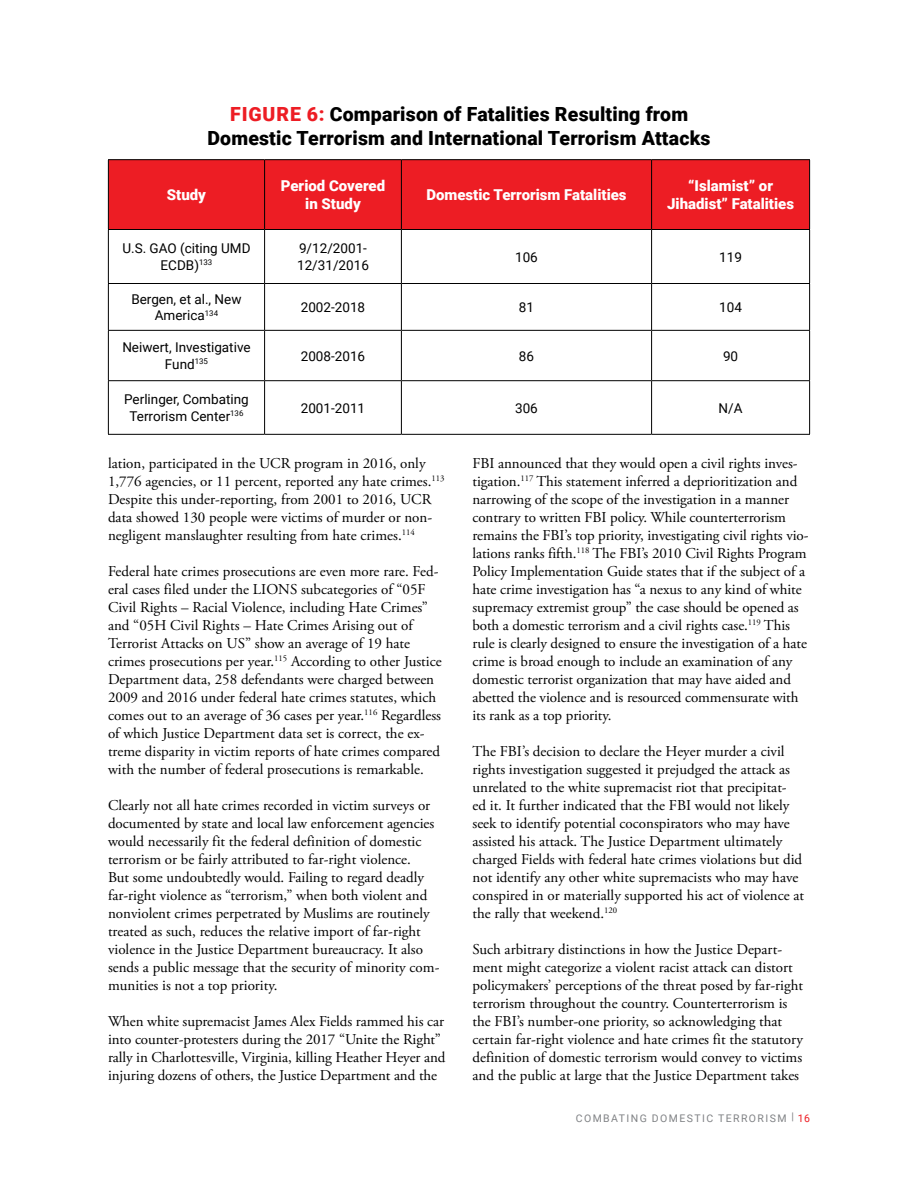
<style>
.page{position:relative;width:918px;height:1188px;background:#fff}
.page>*{position:absolute;margin:0;border:0;box-sizing:border-box;transform-origin:0 0}
.t1{font:900 19.5px/23.4px "Roboto";letter-spacing:.01em;color:#000;text-align:center}
.t2{font:15px/18px "Adobe Garamond Pro";letter-spacing:-.005em;color:#000}
.t3{font:15px/18px "Adobe Garamond Pro";letter-spacing:-.08em;color:#000}
.t4{font:900 15px/18px "Roboto";color:#fff;text-align:center}
.t5{font:13.5px/16.5px "Roboto";color:#000;text-align:center}
.t6{font:10.5px "Roboto";letter-spacing:.135em;color:#808285}
.s1{color:#ed1d24}
</style>
<div class="page">
<div style="left:109px;top:160px;width:700px;height:69px;background:#ed1d24"></div>
<hr style="left:108px;top:159px;width:157px;height:1px;background:#000">
<hr style="left:108px;top:160px;width:1px;height:69px;background:#000">
<hr style="left:265px;top:159px;width:136px;height:1px;background:#000">
<hr style="left:264px;top:160px;width:1px;height:69px;background:#000">
<hr style="left:401px;top:159px;width:251px;height:1px;background:#000">
<hr style="left:401px;top:160px;width:1px;height:69px;background:#000">
<hr style="left:652px;top:159px;width:158px;height:1px;background:#000">
<hr style="left:651px;top:160px;width:1px;height:69px;background:#000">
<hr style="left:809px;top:160px;width:1px;height:69px;background:#000">
<hr style="left:108px;top:229px;width:157px;height:1px;background:#000">
<hr style="left:108px;top:230px;width:1px;height:53px;background:#000">
<hr style="left:265px;top:229px;width:136px;height:1px;background:#000">
<hr style="left:264px;top:230px;width:1px;height:53px;background:#000">
<hr style="left:401px;top:229px;width:251px;height:1px;background:#000">
<hr style="left:401px;top:230px;width:1px;height:53px;background:#000">
<hr style="left:652px;top:229px;width:158px;height:1px;background:#000">
<hr style="left:651px;top:230px;width:1px;height:53px;background:#000">
<hr style="left:809px;top:230px;width:1px;height:53px;background:#000">
<hr style="left:108px;top:283px;width:157px;height:1px;background:#000">
<hr style="left:108px;top:284px;width:1px;height:46px;background:#000">
<hr style="left:265px;top:283px;width:136px;height:1px;background:#000">
<hr style="left:264px;top:284px;width:1px;height:46px;background:#000">
<hr style="left:401px;top:283px;width:251px;height:1px;background:#000">
<hr style="left:401px;top:284px;width:1px;height:46px;background:#000">
<hr style="left:652px;top:283px;width:158px;height:1px;background:#000">
<hr style="left:651px;top:284px;width:1px;height:46px;background:#000">
<hr style="left:809px;top:284px;width:1px;height:46px;background:#000">
<hr style="left:108px;top:330px;width:157px;height:1px;background:#000">
<hr style="left:108px;top:331px;width:1px;height:49px;background:#000">
<hr style="left:265px;top:330px;width:136px;height:1px;background:#000">
<hr style="left:264px;top:331px;width:1px;height:49px;background:#000">
<hr style="left:401px;top:330px;width:251px;height:1px;background:#000">
<hr style="left:401px;top:331px;width:1px;height:49px;background:#000">
<hr style="left:652px;top:330px;width:158px;height:1px;background:#000">
<hr style="left:651px;top:331px;width:1px;height:49px;background:#000">
<hr style="left:809px;top:331px;width:1px;height:49px;background:#000">
<hr style="left:108px;top:380px;width:157px;height:1px;background:#000">
<hr style="left:108px;top:381px;width:1px;height:53px;background:#000">
<hr style="left:265px;top:380px;width:136px;height:1px;background:#000">
<hr style="left:264px;top:381px;width:1px;height:53px;background:#000">
<hr style="left:401px;top:380px;width:251px;height:1px;background:#000">
<hr style="left:401px;top:381px;width:1px;height:53px;background:#000">
<hr style="left:652px;top:380px;width:158px;height:1px;background:#000">
<hr style="left:651px;top:381px;width:1px;height:53px;background:#000">
<hr style="left:809px;top:381px;width:1px;height:53px;background:#000">
<hr style="left:108px;top:434px;width:157px;height:1px;background:#000">
<hr style="left:265px;top:434px;width:136px;height:1px;background:#000">
<hr style="left:401px;top:434px;width:251px;height:1px;background:#000">
<hr style="left:652px;top:434px;width:158px;height:1px;background:#000">
<h1 class="t1" style="left:207px;top:102px;width:505px"><span class="s1">FIGURE 6:</span> Comparison of Fatalities Resulting from<br>Domestic Terrorism and International Terrorism Attacks</h1>
<p class="t4" style="left:167px;top:185px;width:41px">Study</p>
<p class="t4" style="left:281px;top:176px;width:106px">Period Covered in Study</p>
<p class="t4" style="left:426px;top:185px;width:202px">Domestic Terrorism Fatalities</p>
<p class="t4" style="left:667px;top:176px;width:128px">“Islamist” or<br>Jihadist” Fatalities</p>
<p class="t5" style="left:122px;top:240px;width:130px">U.S. GAO (citing UMD<br>ECDB)<sup>133</sup></p>
<p class="t5" style="left:297px;top:240px;width:73px;text-align:left">9/12/2001-<br>12/31/2016</p>
<p class="t5" style="left:515px;top:248px;width:24px">106</p>
<p class="t5" style="left:719px;top:248px;width:24px">119</p>
<p class="t5" style="left:131px;top:290px;width:112px">Bergen, et al., New<br>America<sup>134</sup></p>
<p class="t5" style="left:301px;top:298px;width:66px">2002-2018</p>
<p class="t5" style="left:519px;top:298px;width:17px">81</p>
<p class="t5" style="left:719px;top:298px;width:24px">104</p>
<p class="t5" style="left:122px;top:339px;width:130px">Neiwert, Investigative<br>Fund<sup>135</sup></p>
<p class="t5" style="left:301px;top:347px;width:66px">2008-2016</p>
<p class="t5" style="left:519px;top:347px;width:17px">86</p>
<p class="t5" style="left:723px;top:347px;width:17px">90</p>
<p class="t5" style="left:124px;top:391px;width:126px">Perlinger, Combating<br>Terrorism Center<sup>136</sup></p>
<p class="t5" style="left:301px;top:399px;width:66px">2001-2011</p>
<p class="t5" style="left:515px;top:399px;width:24px">306</p>
<p class="t5" style="left:719px;top:399px;width:25px">N/A</p>
<p class="t2" style="left:108px;top:455px;width:338px">lation, participated in the UCR program in 2016, only 1,776 agencies, or 11 percent, reported any hate crimes.<sup>113<br></sup>Despite this under-reporting, from 2001 to 2016, UCR data showed 130 people were victims of murder or non&shy;negligent manslaughter resulting from hate crimes.<sup>114</sup></p>
<p class="t2" style="left:108px;top:563px;width:335px">Federal hate crimes prosecutions are even more rare. Fed&shy;eral cases filed under the LIONS subcategories of “05F Civil Rights – Racial Violence, including Hate Crimes” and “05H Civil Rights – Hate Crimes Arising out of Terrorist Attacks on US” show an average of 19 hate crimes prosecutions per year.<sup>115</sup> According to other Justice Department data, 258 defendants were charged between 2009 and 2016 under federal hate crimes statutes, which comes out to an average of 36 cases per year.<sup>116</sup> Regardless of which Justice Department data set is correct, the ex&shy;treme disparity in victim reports of hate crimes compared with the number of federal prosecutions is remarkable.</p>
<p class="t3" style="left:108px;top:797px;width:333px">Clearly not all hate crimes recorded in victim surveys or documented by state and local law enforcement agencies would necessarily fit the federal definition of domestic terrorism or be fairly attributed to far-right violence.<br>But some undoubtedly would. Failing to regard deadly far-right violence as “terrorism,” when both violent and nonviolent crimes perpetrated by Muslims are routinely treated as such, reduces the relative import of far-right violence in the Justice Department bureaucracy. It also sends a public message that the security of minority com&shy;munities is not a top priority.</p>
<p class="t2" style="left:108px;top:1013px;width:339px">When white supremacist James Alex Fields rammed his car into counter-protesters during the 2017 “Unite the Right” rally in Charlottesville, Virginia, killing Heather Heyer and injuring dozens of others, the Justice Department and the</p>
<p class="t2" style="left:472px;top:455px;width:338px">FBI announced that they would open a civil rights inves&shy;tigation.<sup>117</sup> This statement inferred a deprioritization and narrowing of the scope of the investigation in a manner contrary to written FBI policy. While counterterrorism remains the FBI’s top priority, investigating civil rights vio&shy;lations ranks fifth.<sup>118</sup> The FBI’s 2010 Civil Rights Program Policy Implementation Guide states that if the subject of a hate crime investigation has “a nexus to any kind of white supremacy extremist group” the case should be opened as both a domestic terrorism and a civil rights case.<sup>119</sup> This rule is clearly designed to ensure the investigation of a hate crime is broad enough to include an examination of any domestic terrorist organization that may have aided and abetted the violence and is resourced commensurate with its rank as a top priority.</p>
<p class="t2" style="left:473px;top:743px;width:333px">The FBI’s decision to declare the Heyer murder a civil rights investigation suggested it prejudged the attack as unrelated to the white supremacist riot that precipitat-<br>ed it. It further indicated that the FBI would not likely seek to identify potential coconspirators who may have assisted his attack. The Justice Department ultimately charged Fields with federal hate crimes violations but did not identify any other white supremacists who may have conspired in or materially supported his act of violence at the rally that weekend.<sup>120</sup></p>
<p class="t2" style="left:473px;top:941px;width:332px">Such arbitrary distinctions in how the Justice Depart&shy;ment might categorize a violent racist attack can distort policymakers’ perceptions of the threat posed by far-right terrorism throughout the country. Counterterrorism is the FBI’s number-one priority, so acknowledging that certain far-right violence and hate crimes fit the statutory definition of domestic terrorism would convey to victims and the public at large that the Justice Department takes</p>
<p class="t6" style="left:576px;top:1111px;width:236px">COMBATING DOMESTIC TERRORISM | <span class="s1">16</span></p>
</div>
